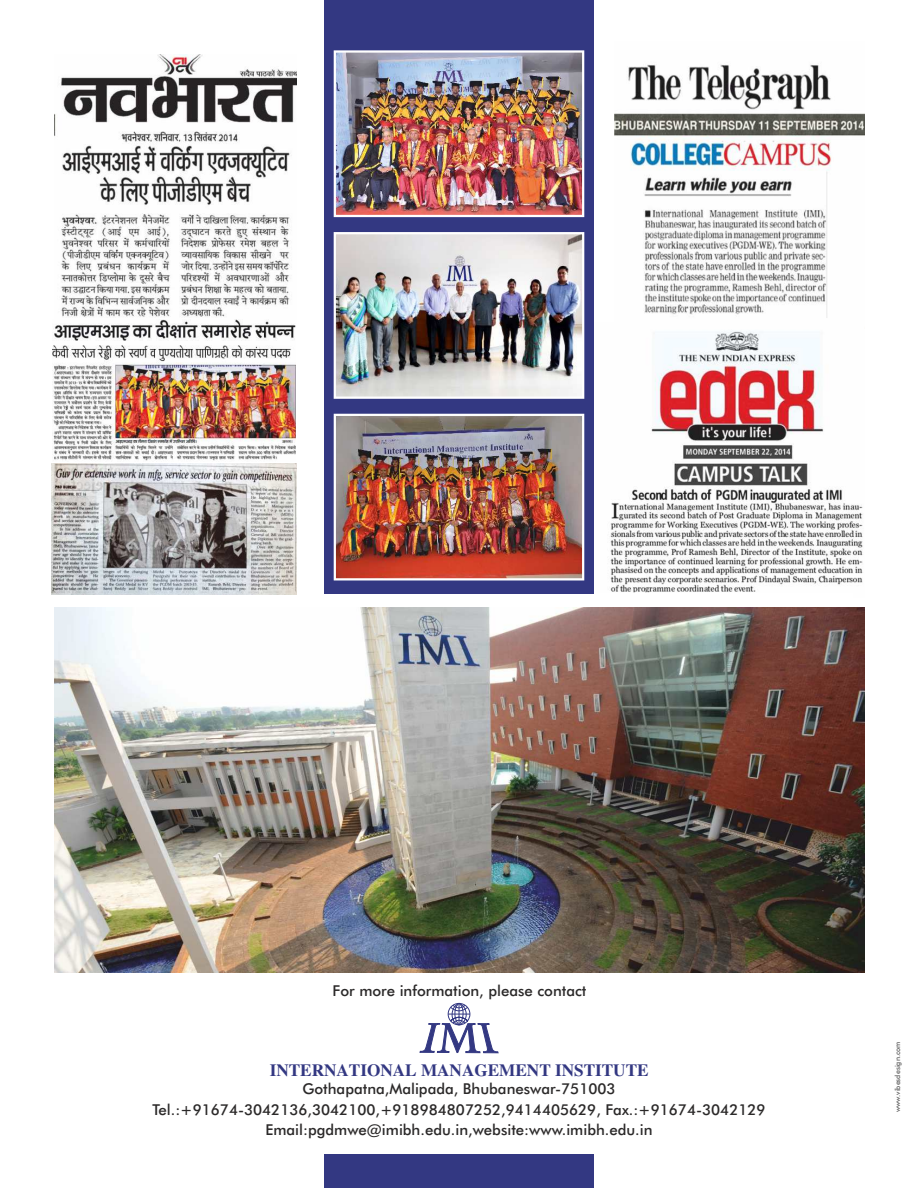
<style>
.page{position:relative;width:918px;height:1188px;background:#fff}
.page>*{position:absolute;margin:0;border:0;box-sizing:border-box;transform-origin:0 0}
.t1{font:700 17.25px "Times New Roman";color:#333882}
.t2{font:500 15px/20.2px "Futura BT";color:#2b2929;text-align:center}
.t3{font:500 7.05px "Futura BT";color:#5c5c5c}
</style>
<div class="page">
<div style="left:324px;top:0;width:270px;height:594px;background:#333882"></div>
<img style="left:54px;top:608px;width:811px;height:364px">
<img style="left:614px;top:64px;width:251px;height:254px">
<img style="left:54px;top:54px;width:243px;height:266px">
<img style="left:610px;top:330px;width:253px;height:263px">
<img style="left:53px;top:320px;width:243px;height:141px">
<img style="left:52px;top:463px;width:245px;height:131px">
<svg style="left:420px;top:1003px;width:79px;height:50px"></svg>
<div style="left:324px;top:1154px;width:270px;height:34px;background:#333882"></div>
<img style="left:337px;top:53px;width:244px;height:161px">
<div style="left:334px;top:50px;width:250px;height:167px;border:2px solid #fff"></div>
<img style="left:337px;top:417px;width:244px;height:160px">
<div style="left:334px;top:414px;width:250px;height:166px;border:2px solid #fff"></div>
<img style="left:337px;top:235px;width:244px;height:161px">
<div style="left:334px;top:232px;width:250px;height:167px;border:2px solid #fff"></div>
<p class="t2" style="left:333px;top:982px;width:255px">For more information, please contact</p>
<p class="t1" style="left:270px;top:1064px;width:380px">INTERNATIONAL MANAGEMENT INSTITUTE</p>
<p class="t2" style="left:152px;top:1080px;width:615px">Gothapatna, Malipada, Bhubaneswar-751003<br>Tel.: +91 674 - 3042136, 3042100, +91 8984807252, 9414405629, Fax.:+91 674 - 3042129<br>Email: pgdmwe@imibh.edu.in , website: www.imibh.edu.in</p>
<p class="t3" style="left:895px;top:1112px;width:72px;rotate:-90deg">www.vibesdesign.com</p>
</div>
